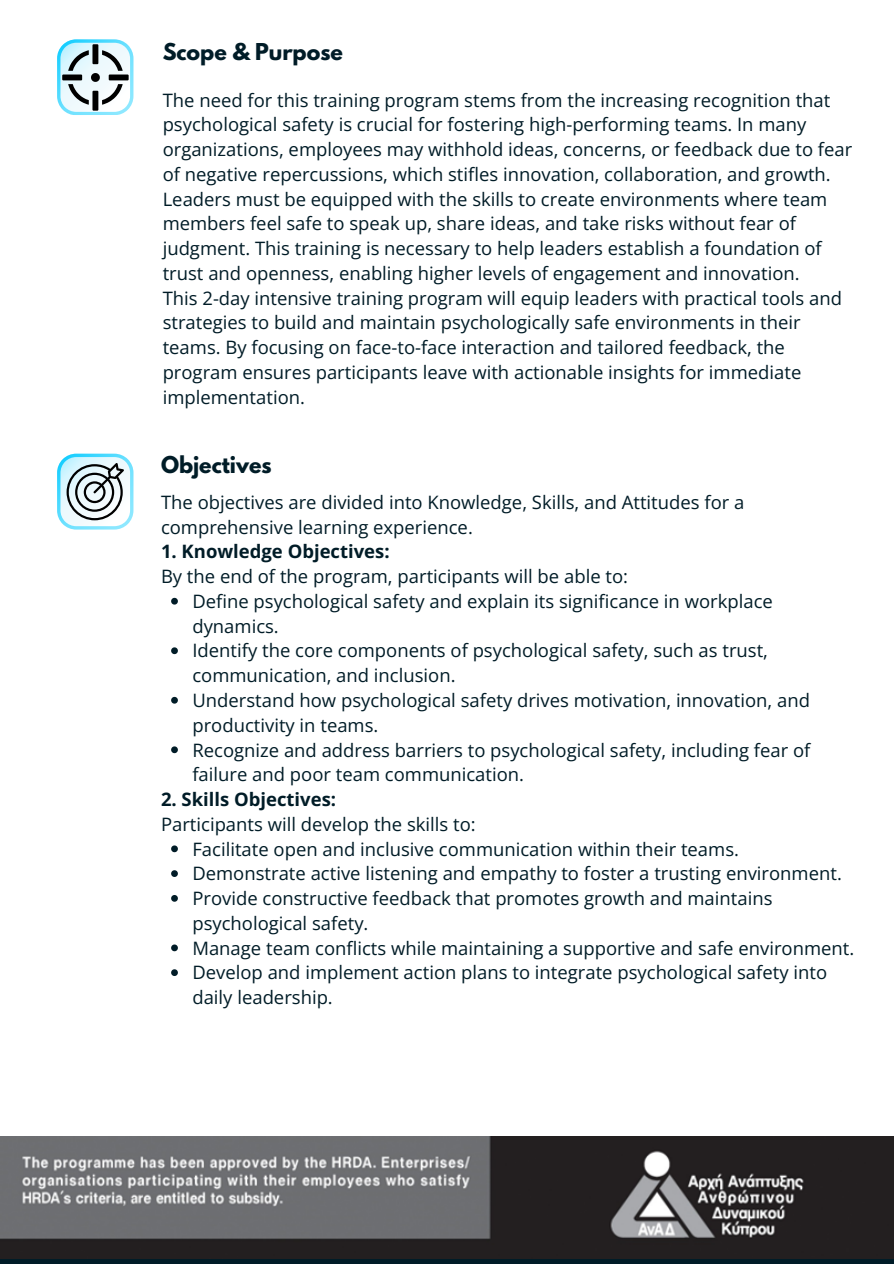
<style>
.page{position:relative;width:894px;height:1264px;background:#fff}
.page>*{position:absolute;margin:0;border:0;box-sizing:border-box;transform-origin:0 0}
.t1{font:700 20.55px "League Spartan";color:#001c27}
.t2{font:18.45px/24.8px "Open Sans";color:#001c27}
.t3{font:700 18.45px "Open Sans";color:#001c27}
</style>
<div class="page">
<svg style="left:0;top:1258px;width:893px;height:5px;background:#071c25"></svg>
<img style="left:0;top:1136px;width:893px;height:122px">
<svg style="left:57px;top:39px;width:76px;height:76px"></svg>
<svg style="left:57px;top:453px;width:76px;height:76px"></svg>
<svg style="left:171px;top:598px;width:7px;height:6px"></svg>
<svg style="left:171px;top:647px;width:7px;height:7px"></svg>
<svg style="left:171px;top:697px;width:7px;height:6px"></svg>
<svg style="left:171px;top:746px;width:7px;height:7px"></svg>
<svg style="left:171px;top:845px;width:7px;height:7px"></svg>
<svg style="left:171px;top:870px;width:7px;height:7px"></svg>
<svg style="left:171px;top:895px;width:7px;height:6px"></svg>
<svg style="left:171px;top:944px;width:7px;height:7px"></svg>
<svg style="left:171px;top:969px;width:7px;height:7px"></svg>
<h1 class="t1" style="left:163px;top:42px;width:182px">Scope &amp; Purpose</h1>
<p class="t2" style="left:163px;top:87px;width:691px">The need for this training program stems from the increasing recognition that psychological safety is crucial for fostering high-performing teams. In many organizations, employees may withhold ideas, concerns, or feedback due to fear of negative repercussions, which stifles innovation, collaboration, and growth.<br>Leaders must be equipped with the skills to create environments where team members feel safe to speak up, share ideas, and take risks without fear of judgment. This training is necessary to help leaders establish a foundation of trust and openness, enabling higher levels of engagement and innovation.</p>
<p class="t2" style="left:163px;top:285px;width:680px">This 2-day intensive training program will equip leaders with practical tools and strategies to build and maintain psychologically safe environments in their teams. By focusing on face-to-face interaction and tailored feedback, the program ensures participants leave with actionable insights for immediate implementation.</p>
<p class="t1" style="left:161px;top:454px;width:112px">Objectives</p>
<p class="t2" style="left:161px;top:489px;width:584px">The objectives are divided into Knowledge, Skills, and Attitudes for a comprehensive learning experience.</p>
<p class="t3" style="left:161px;top:538px;width:230px">1. Knowledge Objectives:</p>
<p class="t2" style="left:161px;top:563px;width:468px">By the end of the program, participants will be able to:</p>
<p class="t2" style="left:192px;top:588px;width:582px">Define psychological safety and explain its significance in workplace dynamics.</p>
<p class="t2" style="left:192px;top:638px;width:577px">Identify the core components of psychological safety, such as trust, communication, and inclusion.</p>
<p class="t2" style="left:192px;top:687px;width:619px">Understand how psychological safety drives motivation, innovation, and productivity in teams.</p>
<p class="t2" style="left:192px;top:737px;width:619px">Recognize and address barriers to psychological safety, including fear of failure and poor team communication.</p>
<p class="t3" style="left:161px;top:786px;width:176px">2. Skills Objectives:</p>
<p class="t2" style="left:161px;top:811px;width:316px">Participants will develop the skills to:</p>
<p class="t2" style="left:192px;top:836px;width:548px">Facilitate open and inclusive communication within their teams.</p>
<p class="t2" style="left:192px;top:860px;width:650px">Demonstrate active listening and empathy to foster a trusting environment.</p>
<p class="t2" style="left:192px;top:885px;width:581px">Provide constructive feedback that promotes growth and maintains psychological safety.</p>
<p class="t2" style="left:192px;top:935px;width:663px">Manage team conflicts while maintaining a supportive and safe environment.</p>
<p class="t2" style="left:192px;top:959px;width:636px">Develop and implement action plans to integrate psychological safety into daily leadership.</p>
</div>
